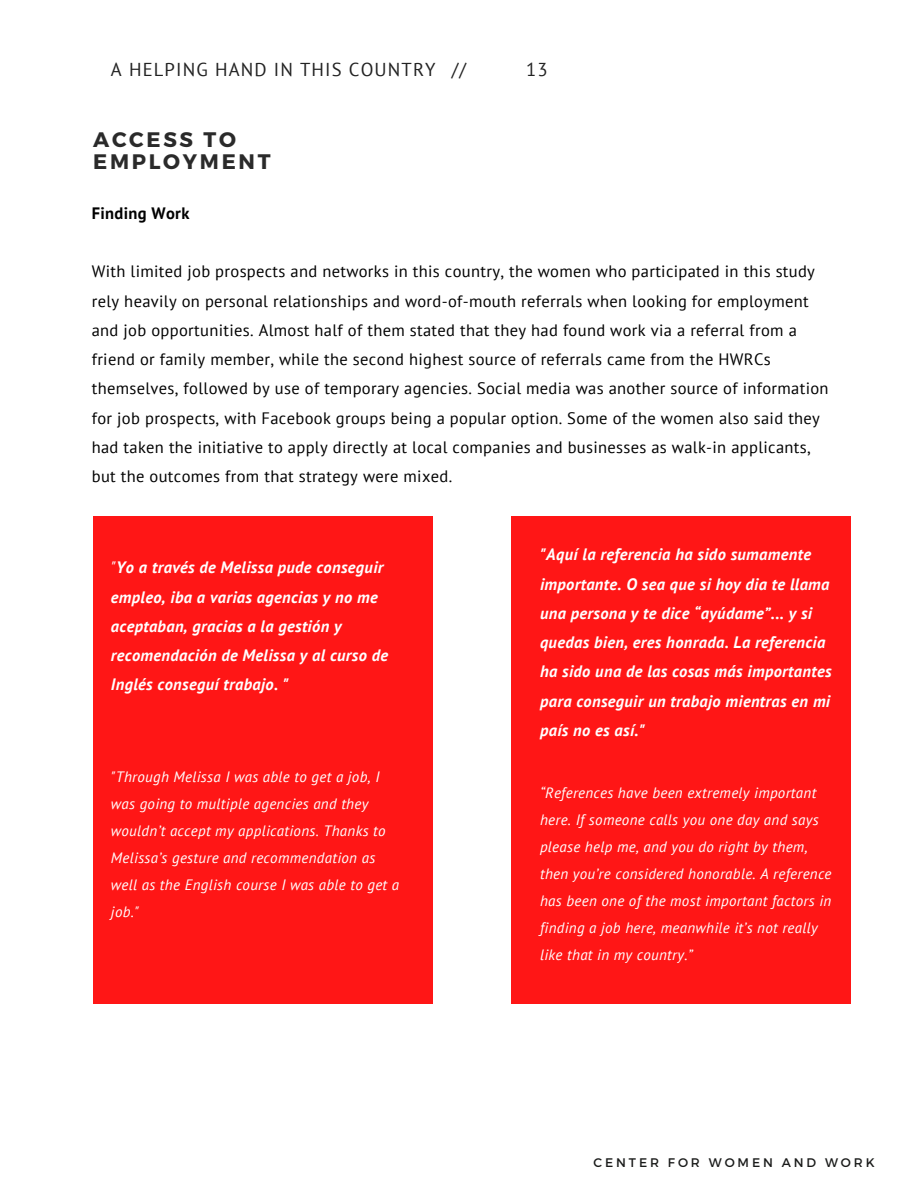
<style>
.page{position:relative;width:918px;height:1188px;background:#fff}
.page>*{position:absolute;margin:0;border:0;box-sizing:border-box;transform-origin:0 0}
.t1{font:700 21px/22.5px "Montserrat";letter-spacing:.13em;color:#2a2a2a}
.t2{font:18.6px "PT Sans";letter-spacing:.06em;color:#222}
.t3{font:16.5px/29.2px "PT Sans";letter-spacing:.02em;color:#000}
.t4{font:italic 700 16.5px/29.2px "PT Sans";letter-spacing:.02em;color:#fff}
.t5{font:700 16.5px "PT Sans";letter-spacing:.02em;color:#000}
.t6{font:italic 15px/27px "PT Sans";letter-spacing:.02em;color:#fff}
.t7{font:12.45px "Montserrat";letter-spacing:.23em;color:#1a1b1a}
.s1{font-weight:400}
</style>
<div class="page">
<div style="left:93px;top:516px;width:340px;height:487px;background:#ff1616"></div>
<div style="left:511px;top:516px;width:340px;height:487px;background:#ff1616"></div>
<p class="t2" style="left:111px;top:57px;width:357px">A HELPING HAND IN THIS COUNTRY //</p>
<p class="t1" style="left:93px;top:127px;width:179px">ACCESS TO<br>EMPLOYMENT</p>
<p class="t5" style="left:92px;top:202px;width:99px">Finding Work</p>
<p class="t2" style="left:526px;top:57px;width:23px">13</p>
<p class="t3" style="left:92px;top:257px;width:738px">With limited job prospects and networks in this country, the women who participated in this study rely heavily on personal relationships and word-of-mouth referrals when looking for employment and job opportunities. Almost half of them stated that they had found work via a referral from a friend or family member, while the second highest source of referrals came from the HWRCs themselves, followed by use of temporary agencies. Social media was another source of information for job prospects, with Facebook groups being a popular option. Some of the women also said they had taken the initiative to apply directly at local companies and businesses as walk-in applicants, but the outcomes from that strategy were mixed.</p>
<p class="t4" style="left:111px;top:553px;width:279px"><span class="s1">"</span>Yo a través de Melissa pude conseguir empleo, iba a varias agencias y no me aceptaban, gracias a la gestión y recomendación de Melissa y al curso de Inglés conseguí trabajo. "</p>
<p class="t6" style="left:111px;top:763px;width:290px">"Through Melissa I was able to get a job, I was going to multiple agencies and they wouldn’t accept my applications. Thanks to Melissa’s gesture and recommendation as well as the English course I was able to get a job."</p>
<p class="t4" style="left:540px;top:540px;width:293px">"Aquí la referencia ha sido sumamente importante. O sea que si hoy dia te llama una persona y te dice “ayúdame”... y si quedas bien, eres honrada. La referencia ha sido una de las cosas más importantes para conseguir un trabajo mientras en mi país no es así."</p>
<p class="t6" style="left:540px;top:779px;width:293px">“References have been extremely important here. If someone calls you one day and says please help me, and you do right by them, then you’re considered honorable. A reference has been one of the most important factors in finding a job here, meanwhile it’s not really like that in my country.”</p>
<p class="t7" style="left:594px;top:1155px;width:283px">CENTER FOR WOMEN AND WORK</p>
</div>
